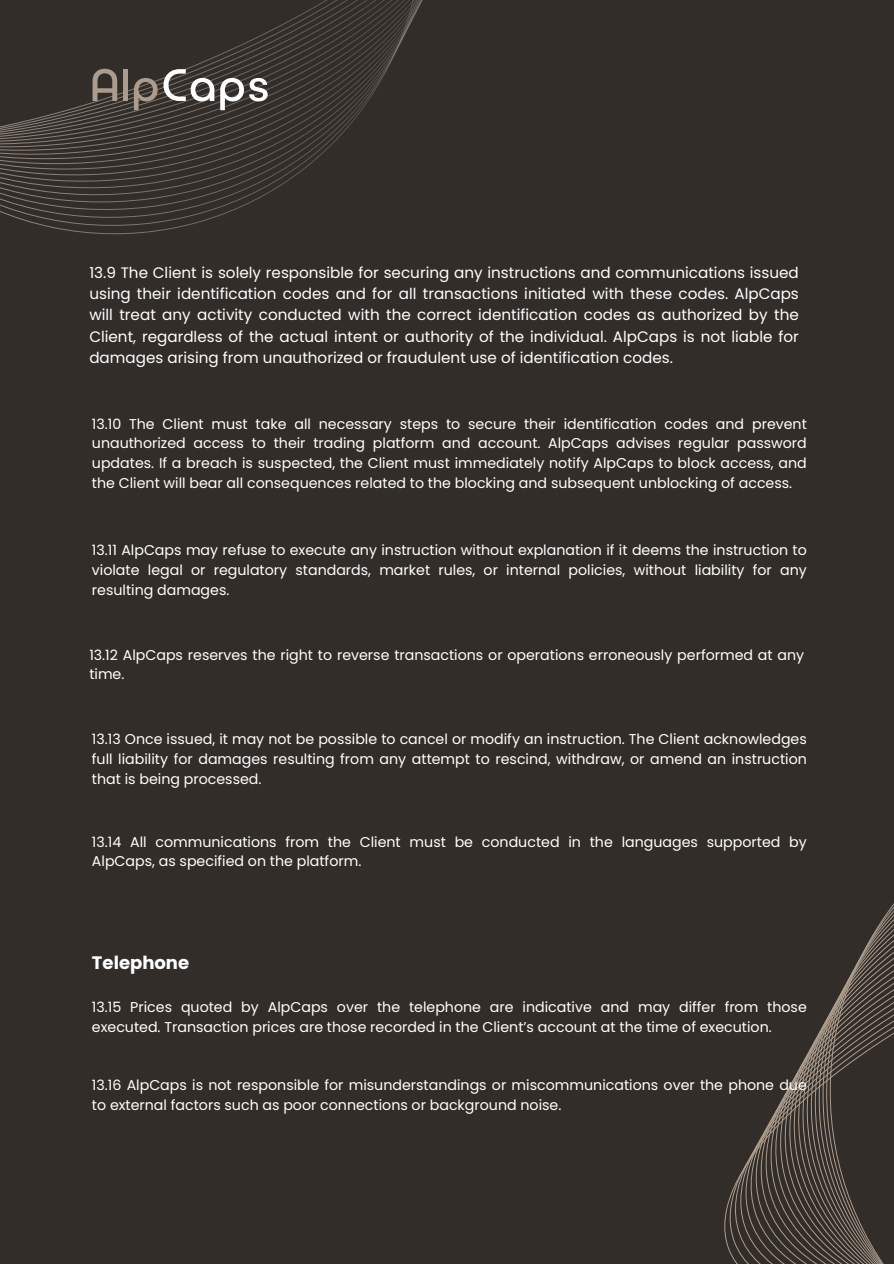
<style>
.page{position:relative;width:894px;height:1264px;background:#fff}
.page>*{position:absolute;margin:0;border:0;box-sizing:border-box;transform-origin:0 0}
.t1{font:700 18px "Poppins";color:#fff}
.t2{font:15.15px/21.1px "Poppins";color:#fff;text-align:justify}
.t3{font:14.25px/19.8px "Poppins";color:#fff}
</style>
<div class="page">
<div style="left:0;top:0;width:893px;height:1263px;background:#322d29"></div>
<svg style="left:0;top:0;width:423px;height:167px"></svg>
<svg style="left:220px;top:78px;width:47px;height:32px"></svg>
<svg style="left:134px;top:69px;width:80px;height:41px"></svg>
<div style="left:123px;top:69px;width:5px;height:32px;background:#ac9c8d"></div>
<svg style="left:92px;top:69px;width:25px;height:32px"></svg>
<svg style="left:724px;top:905px;width:169px;height:358px"></svg>
<p class="t2" style="left:89px;top:262px;width:710px">13.9 The Client is solely responsible for securing any instructions and communications issued using their identification codes and for all transactions initiated with these codes. AlpCaps will treat any activity conducted with the correct identification codes as authorized by the Client, regardless of the actual intent or authority of the individual. AlpCaps is not liable for damages arising from unauthorized or fraudulent use of identification codes.</p>
<p class="t3" style="left:92px;top:414px;width:716px;text-align:justify">13.10 The Client must take all necessary steps to secure their identification codes and prevent unauthorized access to their trading platform and account. AlpCaps advises regular password updates. If a breach is suspected, the Client must immediately notify AlpCaps to block access, and the Client will bear all consequences related to the blocking and subsequent unblocking of access.</p>
<p class="t3" style="left:92px;top:540px;width:716px;text-align:justify">13.11 AlpCaps may refuse to execute any instruction without explanation if it deems the instruction to violate legal or regulatory standards, market rules, or internal policies, without liability for any resulting damages.</p>
<p class="t3" style="left:89px;top:644px;width:716px">13.12 AlpCaps reserves the right to reverse transactions or operations erroneously performed at any time.</p>
<p class="t3" style="left:92px;top:729px;width:716px;text-align:justify">13.13 Once issued, it may not be possible to cancel or modify an instruction. The Client acknowledges full liability for damages resulting from any attempt to rescind, withdraw, or amend an instruction that is being processed.</p>
<p class="t3" style="left:92px;top:831px;width:716px">13.14 All communications from the Client must be conducted in the languages supported by<br>AlpCaps, as specified on the platform.</p>
<p class="t1" style="left:92px;top:950px;width:99px">Telephone</p>
<p class="t3" style="left:92px;top:997px;width:716px">13.15 Prices quoted by AlpCaps over the telephone are indicative and may differ from those executed. Transaction prices are those recorded in the Client’s account at the time of execution.</p>
<p class="t3" style="left:92px;top:1075px;width:716px">13.16 AlpCaps is not responsible for misunderstandings or miscommunications over the phone due to external factors such as poor connections or background noise.</p>
</div>
